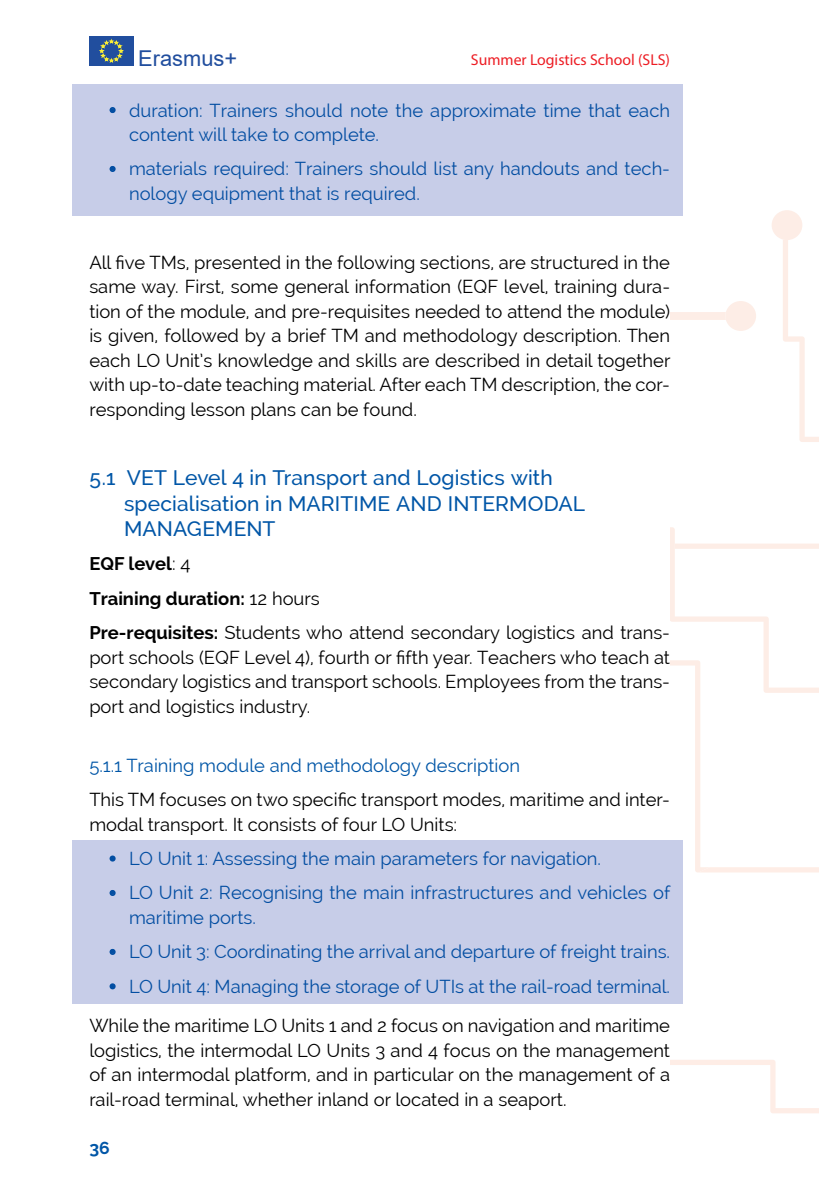
<style>
.page{position:relative;width:819px;height:1191px;background:#fff}
.page>*{position:absolute;margin:0;border:0;box-sizing:border-box;transform-origin:0 0}
.t1{font:21.88px "Arial";color:#214e9e}
.t2{font:500 21px/25.2px "Raleway";letter-spacing:.005em;color:#0056a7}
.t3{font:18.38px/24.5px "Raleway";color:#000;text-align:justify}
.t4{font:18.38px/24.5px "Raleway";color:#034ea2}
.t5{font:18.38px "Raleway";color:#0056a7}
.t6{font:700 17.5px "Raleway";color:#0056a7}
.t7{font:15.75px "Myriad Pro";color:#ed1d24}
.s1{font-weight:900}
.s2{font-weight:700}
.s3{font-weight:900;color:#034ea2}
.s4{color:#034ea2}
</style>
<div class="page">
<svg style="left:682px;top:693px;width:137px;height:179px"></svg>
<svg style="left:670px;top:183px;width:149px;height:510px"></svg>
<svg style="left:670px;top:910px;width:149px;height:203px"></svg>
<svg style="left:670px;top:301px;width:86px;height:195px"></svg>
<svg style="left:771px;top:210px;width:31px;height:30px"></svg>
<div style="left:89px;top:36px;width:44px;height:30px;background:#214e9e"></div>
<svg style="left:100px;top:39px;width:23px;height:23px"></svg>
<div style="left:72px;top:84px;width:610px;height:132px;background:#c7cde8"></div>
<div style="left:72px;top:840px;width:610px;height:164px;background:#c7cde8"></div>
<svg style="left:109px;top:107px;width:7px;height:6px"></svg>
<svg style="left:109px;top:166px;width:7px;height:6px"></svg>
<svg style="left:109px;top:855px;width:7px;height:7px"></svg>
<svg style="left:109px;top:890px;width:7px;height:6px"></svg>
<svg style="left:109px;top:948px;width:7px;height:7px"></svg>
<svg style="left:109px;top:983px;width:7px;height:7px"></svg>
<p class="t1" style="left:138px;top:43px;width:100px">Erasmus+</p>
<p class="t7" style="left:471px;top:50px;width:201px">Summer Logistics School (SLS)</p>
<p class="t4" style="left:129px;top:98px;width:542px;text-indent:-20px"><span class="s1">•</span> duration: Trainers should note the approximate time that each content will take to complete.</p>
<p class="t4" style="left:129px;top:157px;width:542px;text-indent:-20px"><span class="s1">•</span> materials required: Trainers should list any handouts and tech&shy;nology equipment that is required.</p>
<p class="t3" style="left:89px;top:250px;width:582px">All five TMs, presented in the following sections, are structured in the same way. First, some general information (EQF level, training dura&shy;tion of the module, and pre-requisites needed to attend the module) is given, followed by a brief TM and methodology description. Then each LO Unit’s knowledge and skills are described in detail together with up-to-date teaching material. After each TM description, the cor&shy;responding lesson plans can be found.</p>
<p class="t2" style="left:124px;top:465px;width:462px;text-indent:-35px">5.1 VET Level 4 in Transport and Logistics with specialisation in MARITIME AND INTERMODAL<br>MANAGEMENT</p>
<p class="t3" style="left:89px;top:546px;width:582px;line-height:34.5px;text-align:left"><span class="s2">EQF level</span>: 4<br><span class="s2">Training duration:</span> 12 hours<br><span class="s2">Pre-requisites:</span> Students who attend secondary logistics and trans-</p>
<p class="t3" style="left:89px;top:645px;width:582px">port schools (EQF Level 4), fourth or fifth year. Teachers who teach at secondary logistics and transport schools. Employees from the trans&shy;port and logistics industry.</p>
<p class="t5" style="left:89px;top:754px;width:432px">5.1.1 Training module and methodology description</p>
<p class="t3" style="left:89px;top:787px;width:582px">This TM focuses on two specific transport modes, maritime and inter&shy;modal transport. It consists of four LO Units:</p>
<p class="t4" style="left:109px;top:846px;width:493px"><span class="s1">•</span> LO Unit 1: Assessing the main parameters for navigation.</p>
<p class="t4" style="left:129px;top:880px;width:543px;text-indent:-20px"><span class="s1">•</span> LO Unit 2: Recognising the main infrastructures and vehicles of maritime ports.</p>
<p class="t4" style="left:109px;top:939px;width:562px"><span class="s1">•</span> LO Unit 3: Coordinating the arrival and departure of freight trains.</p>
<p class="t3" style="left:89px;top:966px;width:582px;line-height:39.4px;text-align:right"><span class="s3">•</span> <span class="s4">LO Unit 4: Managing the storage of UTIs at the rail-road terminal.<br></span>While the maritime LO Units 1 and 2 focus on navigation and maritime</p>
<p class="t3" style="left:89px;top:1038px;width:582px">logistics, the intermodal LO Units 3 and 4 focus on the management of an intermodal platform, and in particular on the management of a rail-road terminal, whether inland or located in a seaport.</p>
<p class="t6" style="left:89px;top:1137px;width:22px">36</p>
</div>
